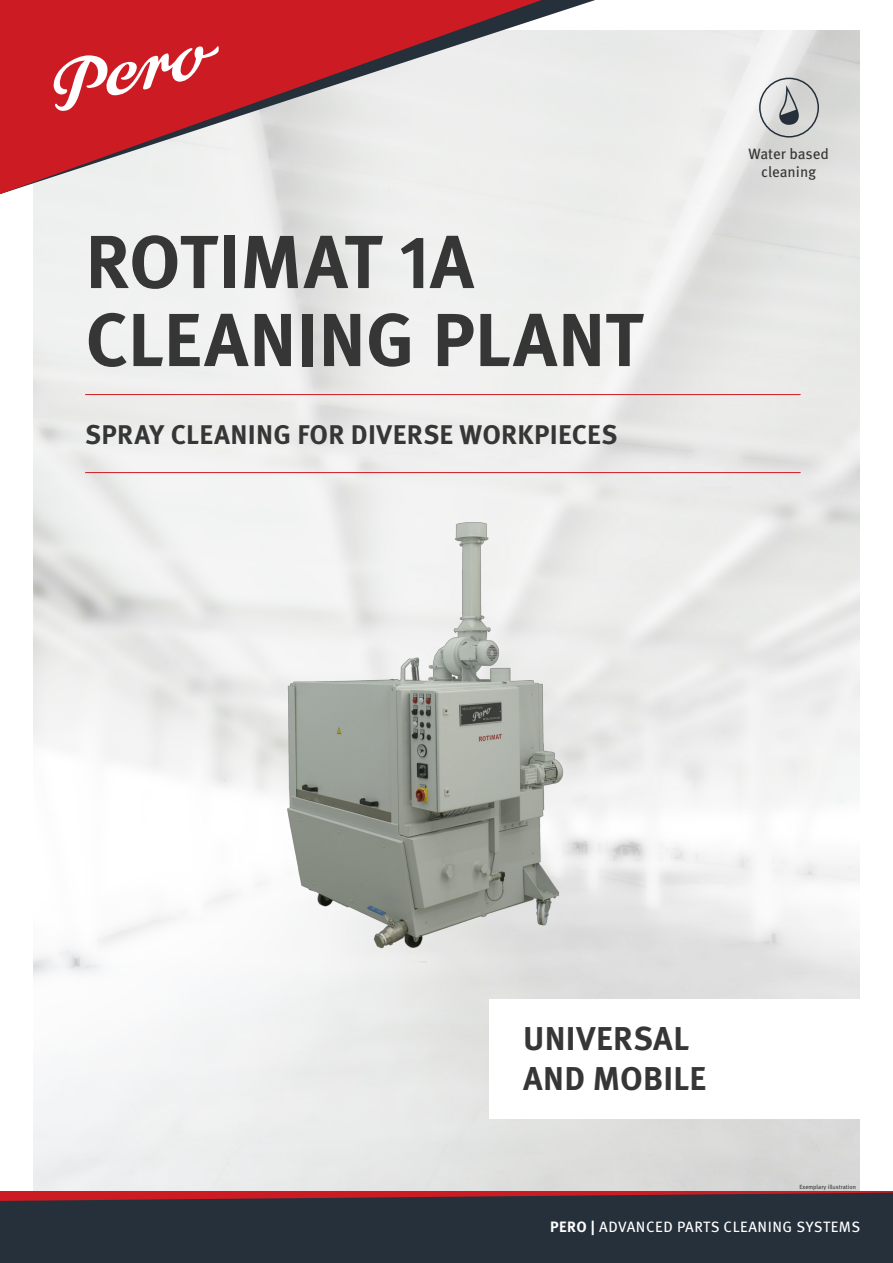
<style>
.page{position:relative;width:893px;height:1263px;background:#fff}
.page>*{position:absolute;margin:0;border:0;box-sizing:border-box;transform-origin:0 0}
._01Head_Cover{font:700 75px "Meta Pro";color:#373636}
.Störer{font:700 33px/39.6px "Meta Pro";letter-spacing:.01em;color:#373636}
._02Claim_Cover{font:700 27px "Meta Pro";letter-spacing:.01em;color:#373636}
._06Fußzeile{font:15px "Meta Pro";letter-spacing:.035em;color:#fff}
._06CoverReinigung{font:15px/18px "Meta Pro";letter-spacing:-.005em;color:#373636;text-align:center}
._94_Tabelle_linksbün{font:6px "Meta Pro";color:#373636}
.s1{font-weight:700}
</style>
<div class="page">
<div style="left:0;top:1191px;width:893px;height:59px;background:#cd1b24"></div>
<div style="left:0;top:1193px;width:893px;height:70px;background:#25303b"></div>
<img style="left:47px;top:503px;width:786px;height:507px">
<hr style="left:85px;top:472px;width:716px;height:1px;background:#cd1b24">
<hr style="left:85px;top:394px;width:716px;height:1px;background:#cd1b24">
<div style="left:489px;top:999px;width:404px;height:119px;background:#fff"></div>
<svg style="left:759px;top:78px;width:60px;height:60px;background:#bfc1c1"></svg>
<svg style="left:542px;top:0;width:53px;height:194px;background:#e4e5e5"></svg>
<svg style="left:0;top:0;width:542px;height:194px;background:#d58f93"></svg>
<svg style="left:54px;top:37px;width:226px;height:93px;background:#ce424a"></svg>
<p class="_01Head_Cover" style="left:85px;top:215px;width:390px">ROTIMAT 1A</p>
<p class="_01Head_Cover" style="left:85px;top:293px;width:559px">CLEANING PLANT</p>
<p class="_02Claim_Cover" style="left:85px;top:418px;width:534px">SPRAY CLEANING FOR DIVERSE WORKPIECES</p>
<p class="_06CoverReinigung" style="left:748px;top:145px;width:82px">Water based cleaning</p>
<p class="Störer" style="left:523px;top:1020px;width:185px">UNIVERSAL<br>AND MOBILE</p>
<p class="_94_Tabelle_linksbün" style="left:799px;top:1183px;width:58px">Exemplary illustration</p>
<p class="_06Fußzeile" style="left:550px;top:1217px;width:312px"><span class="s1">PERO |</span> ADVANCED PARTS CLEANING SYSTEMS</p>
</div>
